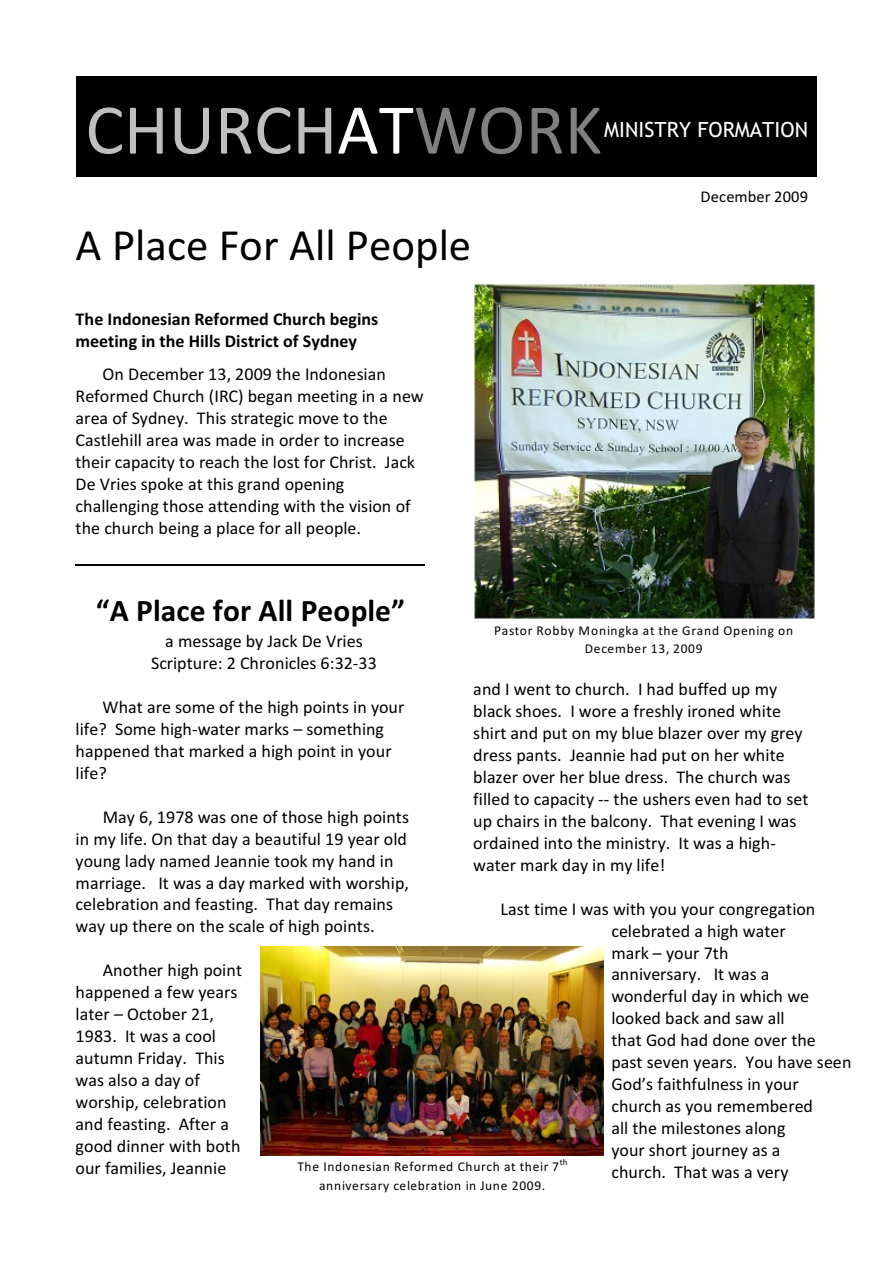
<style>
.page{position:relative;width:894px;height:1263px;background:#fff}
.page>*{position:absolute;margin:0;border:0;box-sizing:border-box;transform-origin:0 0}
.t1{font:72px "Calibri";color:#bfbfbf}
.t2{font:44.85px "Calibri";color:#000}
.t3{font:700 31.35px "Calibri";letter-spacing:.005em;color:#000}
.t4{font:21px "Trebuchet MS";letter-spacing:.005em;color:#fff}
.t5{font:18px/21.9px "Calibri";letter-spacing:.005em;color:#000}
.t6{font:700 18px/21.9px "Calibri";color:#000}
.t7{font:16.5px "Calibri";letter-spacing:.01em;color:#000}
.t8{font:13.5px/18.1px "Calibri";letter-spacing:.055em;color:#000;text-align:center}
.t9{font:9px "Calibri";color:#000}
.s1{color:#fff}
.s2{color:#808080}
</style>
<div class="page">
<div style="left:76px;top:76px;width:741px;height:101px;background:#000"></div>
<hr style="left:76px;top:564px;width:349px;height:1px;background:#000">
<img style="left:260px;top:947px;width:344px;height:208px">
<img style="left:474px;top:284px;width:340px;height:334px">
<h1 class="t1" style="left:86px;top:99px;width:518px">CHURCH<span class="s1">AT</span><span class="s2">WORK</span></h1>
<p class="t4" style="left:604px;top:121px;width:205px">MINISTRY FORMATION</p>
<h2 class="t2" style="left:76px;top:226px;width:397px">A Place For All People</h2>
<p class="t6" style="left:76px;top:310px;width:304px">The Indonesian Reformed Church begins meeting in the Hills District of Sydney</p>
<p class="t5" style="left:76px;top:365px;width:350px;text-indent:27px">On December 13, 2009 the Indonesian Reformed Church (IRC) began meeting in a new area of Sydney. This strategic move to the Castlehill area was made in order to increase their capacity to reach the lost for Christ. Jack De Vries spoke at this grand opening challenging those attending with the vision of the church being a place for all people.</p>
<p class="t7" style="left:701px;top:190px;width:109px">December 2009</p>
<h3 class="t3" style="left:96px;top:598px;width:311px">“A Place for All People”</h3>
<p class="t5" style="left:151px;top:631px;width:227px;text-align:center">a message by Jack De Vries<br>Scripture: 2 Chronicles 6:32-33</p>
<p class="t5" style="left:76px;top:697px;width:330px;text-indent:27px">What are some of the high points in your life? Some high-water marks – something happened that marked a high point in your life?</p>
<p class="t5" style="left:76px;top:807px;width:335px;text-indent:27px">May 6, 1978 was one of those high points in my life. On that day a beautiful 19 year old young lady named Jeannie took my hand in marriage. It was a day marked with worship, celebration and feasting. That day remains way up there on the scale of high points.</p>
<p class="t5" style="left:76px;top:961px;width:168px;text-indent:27px">Another high point happened a few years later – October 21,<br>1983. It was a cool autumn Friday. This was also a day of worship, celebration and feasting. After a good dinner with both our families, Jeannie</p>
<p class="t8" style="left:494px;top:622px;width:301px">Pastor Robby Moningka at the Grand Opening on<br>December 13, 2009</p>
<p class="t5" style="left:473px;top:680px;width:337px">and I went to church. I had buffed up my black shoes. I wore a freshly ironed white shirt and put on my blue blazer over my grey dress pants. Jeannie had put on her white blazer over her blue dress. The church was filled to capacity -- the ushers even had to set up chairs in the balcony. That evening I was ordained into the ministry. It was a high&shy;water mark day in my life!</p>
<p class="t5" style="left:611px;top:899px;width:242px;text-indent:-111px">Last time I was with you your congregation celebrated a high water<br>mark – your 7th<br>anniversary. It was a<br>wonderful day in which we looked back and saw all<br>that God had done over the past seven years. You have seen<br>God’s faithfulness in your church as you remembered<br>all the milestones along<br>your short journey as a<br>church. That was a very</p>
<p class="t9" style="left:560px;top:1158px;width:9px">th</p>
<p class="t8" style="left:298px;top:1159px;width:263px">The Indonesian Reformed Church at their 7</p>
<p class="t8" style="left:319px;top:1177px;width:228px">anniversary celebration in June 2009.</p>
</div>
